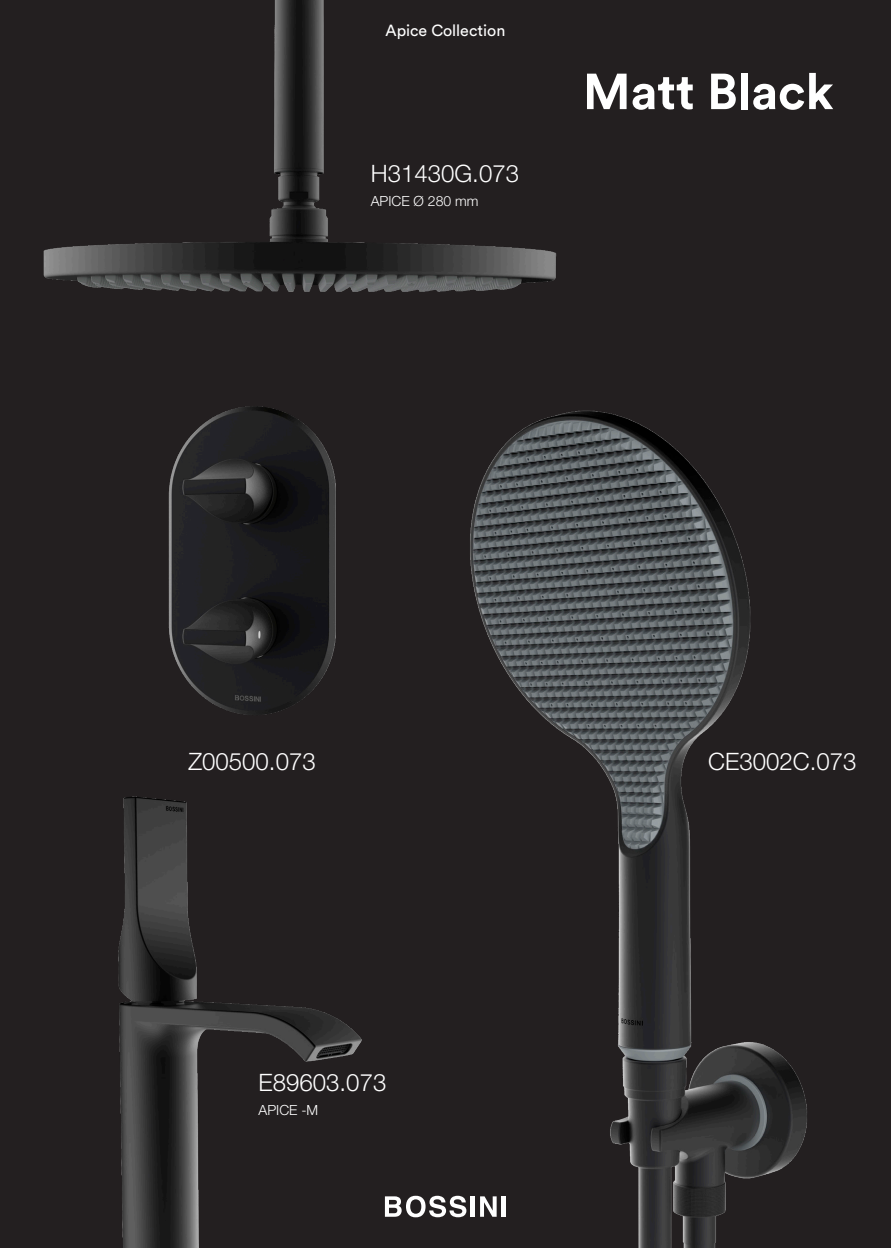
<style>
.page{position:relative;width:891px;height:1248px;background:#fff}
.page>*{position:absolute;margin:0;border:0;box-sizing:border-box;transform-origin:0 0}
.t1{font:700 50px "Circular Std";color:#fff}
.t2{font:300 24px "Helvetica Neue LT Pro";color:#fff}
.t3{font:16px "Circular Std";color:#fff}
.t4{font:300 14px "Helvetica Neue LT Pro";color:#fff}
</style>
<div class="page">
<div style="left:0;top:0;width:890px;height:1247px;background:#231f20"></div>
<img style="left:43px;top:0;width:514px;height:292px">
<img style="left:118px;top:796px;width:267px;height:451px">
<img style="left:168px;top:406px;width:168px;height:309px">
<img style="left:435px;top:410px;width:372px;height:837px">
<svg style="left:385px;top:1195px;width:81px;height:22px"></svg>
<hr style="left:470px;top:1196px;width:4px;height:20px;background:#fff">
<svg style="left:480px;top:1196px;width:16px;height:20px"></svg>
<hr style="left:501px;top:1196px;width:4px;height:20px;background:#fff">
<p class="t3" style="left:385px;top:21px;width:121px">Apice Collection</p>
<p class="t2" style="left:370px;top:158px;width:150px">H31430G.073</p>
<p class="t4" style="left:370px;top:192px;width:109px">APICE Ø 280 mm</p>
<h1 class="t1" style="left:582px;top:59px;width:252px">Matt Black</h1>
<p class="t2" style="left:188px;top:747px;width:129px">Z00500.073</p>
<p class="t2" style="left:708px;top:747px;width:150px">CE3002C.073</p>
<p class="t2" style="left:258px;top:1067px;width:129px">E89603.073</p>
<p class="t4" style="left:258px;top:1101px;width:61px">APICE -M</p>
</div>
